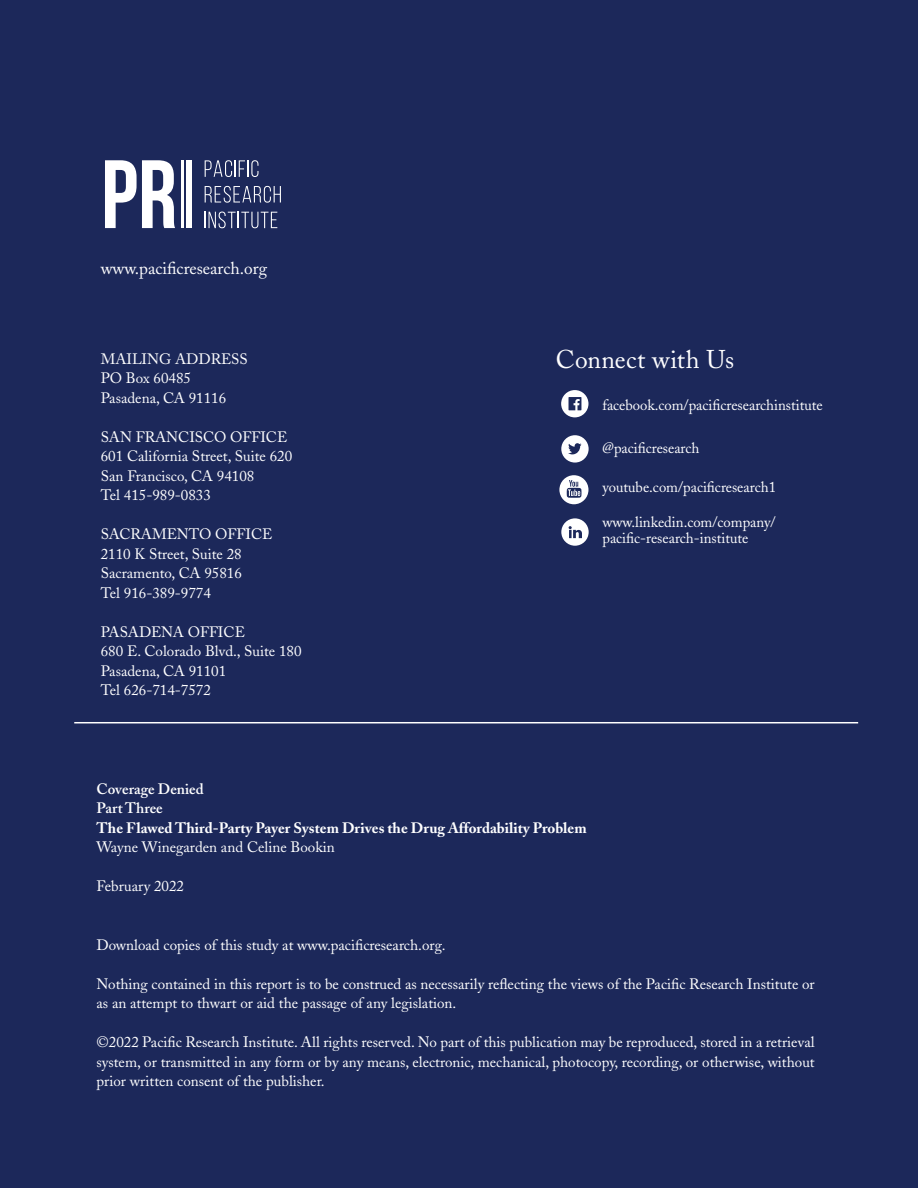
<style>
.page{position:relative;width:918px;height:1188px;background:#1c285a}
.page>*{position:absolute;margin:0;border:0;box-sizing:border-box;transform-origin:0 0}
.t1{font:25.5px "Adobe Caslon";letter-spacing:.01em;color:#fff}
.t2{font:17.25px "Adobe Caslon";color:#fff}
.t3{font:15px/19.5px "Adobe Caslon";color:#fff}
.t4{font:700 15px "Adobe Caslon";color:#fff}
.t5{font:600 15px/19.5px "Adobe Caslon";color:#fff}
</style>
<div class="page">
<svg style="left:105px;top:160px;width:70px;height:68px"></svg>
<svg style="left:205px;top:160px;width:53px;height:17px"></svg>
<svg style="left:205px;top:186px;width:76px;height:17px"></svg>
<svg style="left:205px;top:212px;width:72px;height:16px"></svg>
<hr style="left:181px;top:160px;width:2px;height:68px;background:#fff">
<div style="left:186px;top:160px;width:6px;height:68px;background:#fff"></div>
<hr style="left:74px;top:722px;width:784px;height:1px;background:#fff">
<svg style="left:561px;top:390px;width:27px;height:27px"></svg>
<svg style="left:561px;top:435px;width:28px;height:28px"></svg>
<svg style="left:559px;top:475px;width:29px;height:29px"></svg>
<svg style="left:561px;top:518px;width:28px;height:28px"></svg>
<p class="t2" style="left:101px;top:258px;width:168px">www.pacificresearch.org</p>
<p class="t3" style="left:101px;top:349px;width:148px">MAILING ADDRESS<br>PO Box 60485<br>Pasadena, CA 91116</p>
<p class="t3" style="left:101px;top:427px;width:193px">SAN FRANCISCO OFFICE<br>601 California Street, Suite 620<br>San Francisco, CA 94108<br>Tel 415-989-0833</p>
<p class="t3" style="left:101px;top:525px;width:173px">SACRAMENTO OFFICE<br>2110 K Street, Suite 28<br>Sacramento, CA 95816<br>Tel 916-389-9774</p>
<p class="t3" style="left:101px;top:622px;width:202px">PASADENA OFFICE<br>680 E. Colorado Blvd., Suite 180<br>Pasadena, CA 91101<br>Tel 626-714-7572</p>
<h1 class="t1" style="left:556px;top:344px;width:180px">Connect with Us</h1>
<p class="t3" style="left:602px;top:395px;width:222px">facebook.com/pacificresearchinstitute</p>
<p class="t3" style="left:602px;top:439px;width:99px">@pacificresearch</p>
<p class="t3" style="left:602px;top:478px;width:175px">youtube.com/pacificresearch1</p>
<p class="t3" style="left:602px;top:514px;width:175px;line-height:16.5px">www.linkedin.com/company/ pacific-research-institute</p>
<p class="t5" style="left:96px;top:779px;width:109px">Coverage Denied<br>Part Three</p>
<p class="t4" style="left:96px;top:818px;width:492px">The Flawed Third-Party Payer System Drives the Drug Affordability Problem</p>
<p class="t3" style="left:96px;top:837px;width:240px">Wayne Winegarden and Celine Bookin</p>
<p class="t3" style="left:96px;top:876px;width:89px">February 2022</p>
<p class="t3" style="left:96px;top:935px;width:351px">Download copies of this study at www.pacificresearch.org.</p>
<p class="t3" style="left:96px;top:974px;width:720px">Nothing contained in this report is to be construed as necessarily reflecting the views of the Pacific Research Institute or as an attempt to thwart or aid the passage of any legislation.</p>
<p class="t3" style="left:96px;top:1032px;width:720px;text-align:justify">©2022 Pacific Research Institute. All rights reserved. No part of this publication may be reproduced, stored in a retrieval system, or transmitted in any form or by any means, electronic, mechanical, photocopy, recording, or otherwise, without prior written consent of the publisher.</p>
</div>
